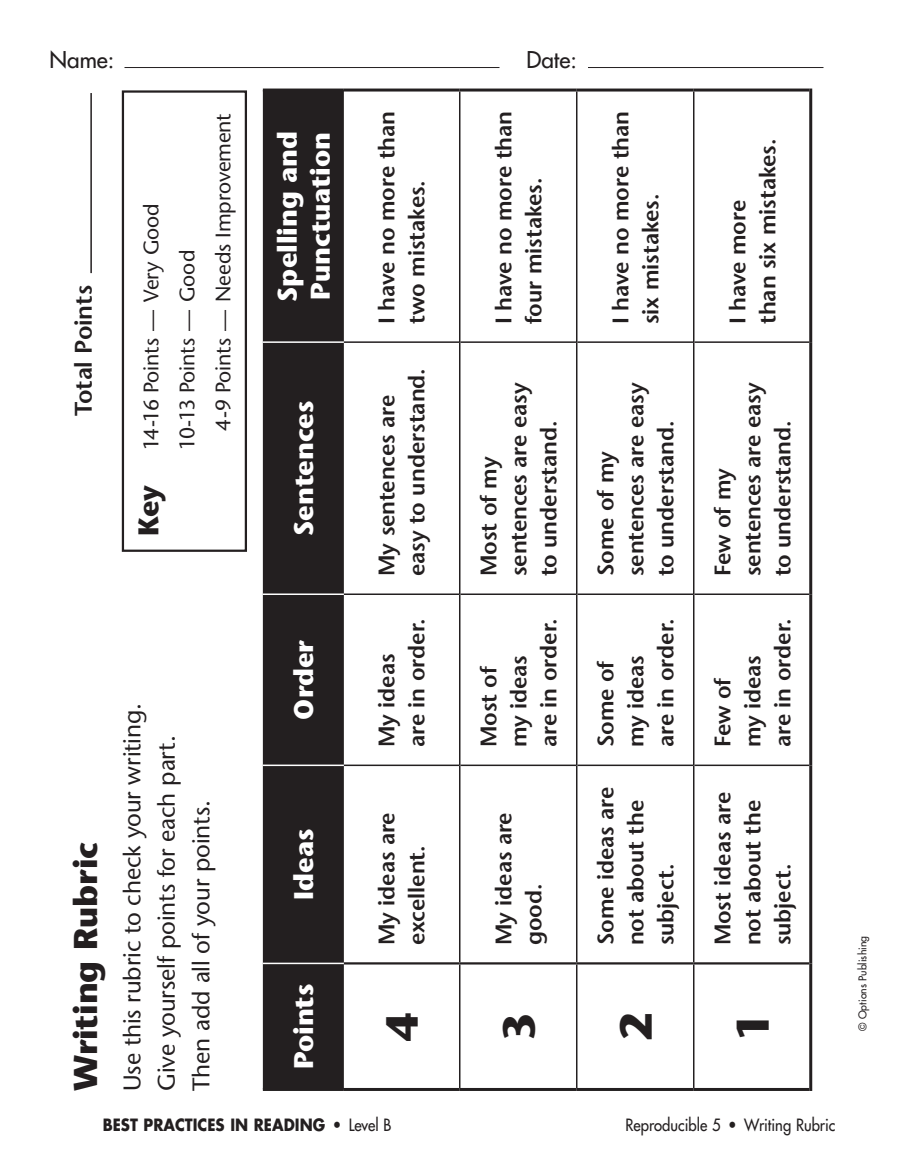
<style>
.page{position:relative;width:909px;height:1166px;background:#fff}
.page>*{position:absolute;margin:0;border:0;box-sizing:border-box;transform-origin:0 0}
.t1{font:700 45px "Stone Sans Std";color:#231f20}
.t2{font:700 33px "Stone Sans Std";letter-spacing:-.005em;color:#231f20}
.t3{font:700 27px/33px "Stone Sans Std";color:#fff}
.t4{font:500 24px/34.5px "Stone Sans Std";letter-spacing:-.01em;color:#231f20}
.t5{font:600 24px "Stone Sans Std";letter-spacing:-.005em;color:#231f20}
.t6{font:600 22.5px/30px "Stone Sans Std";letter-spacing:-.005em;color:#231f20}
.t7{font:500 22.5px "Futura Std";color:#231f20}
.t8{font:500 21px "Stone Sans Std";letter-spacing:-.005em;color:#231f20}
.t9{font:700 16.5px "Futura Std";color:#231f20;scale:.9 1}
.t10{font:500 16.5px "Futura Std";color:#231f20;scale:.9 1}
.t11{font:500 10.5px "Futura Std";color:#231f20}
.s1{font-weight:700;font-size:28.5px}
.s2{font-weight:500}
</style>
<div class="page">
<hr style="left:124px;top:67px;width:376px;height:1px;background:#231f20">
<hr style="left:588px;top:67px;width:236px;height:1px;background:#231f20">
<div style="left:263px;top:91px;width:81px;height:996px;background:#231f20"></div>
<hr style="left:344px;top:764px;width:115px;height:2px;background:#231f20">
<hr style="left:344px;top:593px;width:115px;height:2px;background:#231f20">
<hr style="left:344px;top:341px;width:115px;height:2px;background:#231f20">
<hr style="left:459px;top:964px;width:1px;height:123px;background:#231f20">
<hr style="left:459px;top:765px;width:1px;height:197px;background:#231f20">
<hr style="left:459px;top:594px;width:1px;height:171px;background:#231f20">
<hr style="left:460px;top:764px;width:116px;height:2px;background:#231f20">
<hr style="left:459px;top:342px;width:1px;height:252px;background:#231f20">
<hr style="left:460px;top:593px;width:116px;height:2px;background:#231f20">
<hr style="left:459px;top:91px;width:1px;height:251px;background:#231f20">
<hr style="left:460px;top:341px;width:116px;height:2px;background:#231f20">
<hr style="left:576px;top:964px;width:1px;height:123px;background:#231f20">
<hr style="left:576px;top:765px;width:1px;height:197px;background:#231f20">
<hr style="left:576px;top:594px;width:1px;height:171px;background:#231f20">
<hr style="left:577px;top:764px;width:116px;height:2px;background:#231f20">
<hr style="left:576px;top:342px;width:1px;height:252px;background:#231f20">
<hr style="left:577px;top:593px;width:116px;height:2px;background:#231f20">
<hr style="left:576px;top:91px;width:1px;height:251px;background:#231f20">
<hr style="left:577px;top:341px;width:116px;height:2px;background:#231f20">
<hr style="left:693px;top:964px;width:1px;height:123px;background:#231f20">
<hr style="left:693px;top:765px;width:1px;height:197px;background:#231f20">
<hr style="left:693px;top:594px;width:1px;height:171px;background:#231f20">
<hr style="left:694px;top:764px;width:115px;height:2px;background:#231f20">
<hr style="left:693px;top:342px;width:1px;height:252px;background:#231f20">
<hr style="left:694px;top:593px;width:115px;height:2px;background:#231f20">
<hr style="left:693px;top:91px;width:1px;height:251px;background:#231f20">
<hr style="left:694px;top:341px;width:115px;height:2px;background:#231f20">
<hr style="left:344px;top:962px;width:116px;height:2px;background:#231f20">
<hr style="left:460px;top:962px;width:117px;height:2px;background:#231f20">
<hr style="left:577px;top:962px;width:117px;height:2px;background:#231f20">
<hr style="left:694px;top:962px;width:115px;height:2px;background:#231f20">
<hr style="left:344px;top:1087px;width:116px;height:3px;background:#231f20">
<hr style="left:344px;top:88px;width:116px;height:3px;background:#231f20">
<hr style="left:460px;top:1087px;width:117px;height:3px;background:#231f20">
<hr style="left:460px;top:88px;width:117px;height:3px;background:#231f20">
<hr style="left:577px;top:1087px;width:117px;height:3px;background:#231f20">
<hr style="left:577px;top:88px;width:117px;height:3px;background:#231f20">
<hr style="left:694px;top:1087px;width:115px;height:3px;background:#231f20">
<hr style="left:694px;top:88px;width:115px;height:3px;background:#231f20">
<hr style="left:809px;top:963px;width:3px;height:127px;background:#231f20">
<hr style="left:809px;top:765px;width:3px;height:198px;background:#231f20">
<hr style="left:809px;top:594px;width:3px;height:171px;background:#231f20">
<hr style="left:809px;top:342px;width:3px;height:252px;background:#231f20">
<hr style="left:809px;top:88px;width:3px;height:254px;background:#231f20">
<hr style="left:263px;top:962px;width:81px;height:2px;background:#fff">
<hr style="left:263px;top:764px;width:81px;height:2px;background:#fff">
<hr style="left:263px;top:593px;width:81px;height:2px;background:#fff">
<hr style="left:263px;top:341px;width:81px;height:2px;background:#fff">
<hr style="left:263px;top:1087px;width:81px;height:3px;background:#231f20">
<hr style="left:263px;top:88px;width:81px;height:3px;background:#231f20">
<div style="left:122px;top:90px;width:125px;height:462px;border:2px solid #231f20"></div>
<hr style="left:90px;top:93px;width:2px;height:180px;background:#231f20">
<p class="t7" style="left:50px;top:46px;width:66px">Name:</p>
<p class="t7" style="left:526px;top:46px;width:52px">Date:</p>
<p class="t5" style="left:69px;top:416px;width:133px;rotate:-90deg">Total Points</p>
<p class="t8" style="left:139px;top:536px;width:334px;rotate:-90deg"><span class="s1">Key</span> 14-16 Points — Very Good</p>
<p class="t8" style="left:175px;top:450px;width:202px;rotate:-90deg">10-13 Points — Good</p>
<p class="t8" style="left:211px;top:430px;width:318px;rotate:-90deg">4-9 Points — Needs Improvement</p>
<p class="t3" style="left:271px;top:301px;width:172px;rotate:-90deg">Spelling and<br>Punctuation</p>
<p class="t3" style="left:287px;top:535px;width:136px;rotate:-90deg">Sentences</p>
<p class="t2" style="left:66px;top:1090px;width:251px;rotate:-90deg">Writing Rubric</p>
<p class="t4" style="left:115px;top:1090px;width:389px;rotate:-90deg">Use this rubric to check your writing.<br>Give yourself points for each part.<br>Then add all of your points.</p>
<p class="t3" style="left:287px;top:719px;width:81px;rotate:-90deg">Order</p>
<p class="t3" style="left:287px;top:899px;width:72px;rotate:-90deg">Ideas</p>
<p class="t3" style="left:287px;top:1069px;width:87px;rotate:-90deg">Points</p>
<p class="t6" style="left:372px;top:324px;width:215px;rotate:-90deg">I have no more than two mistakes.</p>
<p class="t6" style="left:372px;top:576px;width:209px;rotate:-90deg">My sentences are easy to understand.</p>
<p class="t6" style="left:372px;top:747px;width:130px;rotate:-90deg">My ideas are in order.</p>
<p class="t6" style="left:372px;top:945px;width:135px;rotate:-90deg">My ideas are excellent.</p>
<p class="t1" style="left:375px;top:1040px;width:30px;rotate:-90deg">4</p>
<p class="t6" style="left:489px;top:324px;width:215px;rotate:-90deg">I have no more than four mistakes.</p>
<p class="t6" style="left:474px;top:576px;width:195px;rotate:-90deg">Most of my sentences are easy to understand.</p>
<p class="t6" style="left:474px;top:747px;width:130px;rotate:-90deg">Most of<br>my ideas are in order.</p>
<p class="t6" style="left:489px;top:945px;width:135px;rotate:-90deg">My ideas are good.</p>
<p class="t1" style="left:492px;top:1040px;width:30px;rotate:-90deg">3</p>
<p class="t6" style="left:606px;top:324px;width:215px;rotate:-90deg">I have no more than six mistakes.</p>
<p class="t6" style="left:591px;top:576px;width:195px;rotate:-90deg">Some of my sentences are easy to understand.</p>
<p class="t6" style="left:591px;top:747px;width:130px;rotate:-90deg">Some of<br>my ideas are in order.</p>
<p class="t6" style="left:591px;top:945px;width:160px;rotate:-90deg">Some ideas are not about the subject.</p>
<p class="t1" style="left:609px;top:1040px;width:30px;rotate:-90deg">2</p>
<p class="t6" style="left:723px;top:324px;width:187px;rotate:-90deg">I have more<br>than six mistakes.</p>
<p class="t6" style="left:708px;top:576px;width:195px;rotate:-90deg">Few of my sentences are easy to understand.</p>
<p class="t6" style="left:708px;top:747px;width:130px;rotate:-90deg">Few of<br>my ideas are in order.</p>
<p class="t6" style="left:708px;top:945px;width:155px;rotate:-90deg">Most ideas are not about the subject.</p>
<p class="t1" style="left:726px;top:1040px;width:30px;rotate:-90deg">1</p>
<p class="t9" style="left:103px;top:1113px;width:322px">BEST PRACTICES IN READING <span class="s2">• Level B</span></p>
<p class="t10" style="left:626px;top:1114px;width:235px">Reproducible 5 • Writing Rubric</p>
<p class="t11" style="left:856px;top:1030px;width:96px;rotate:-90deg">© Options Publishing</p>
</div>
